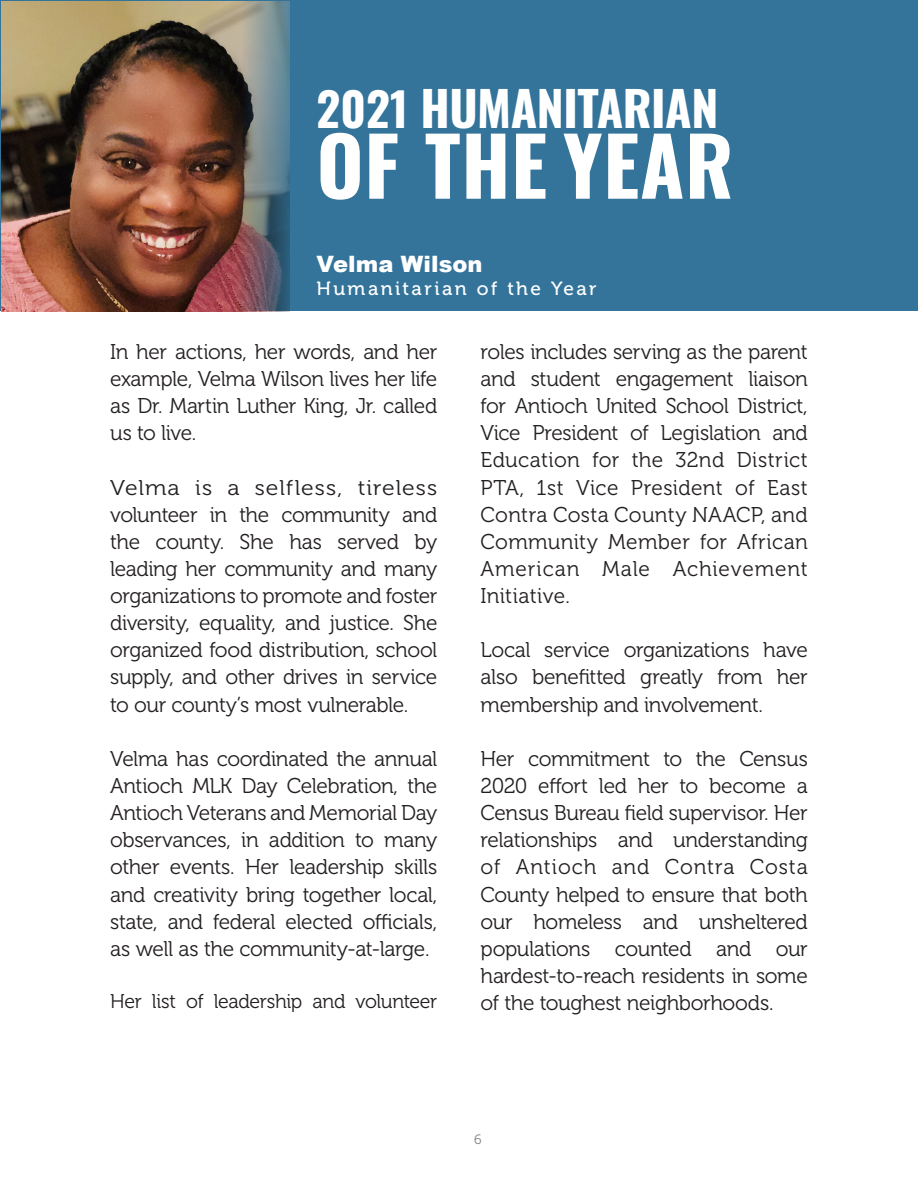
<style>
.page{position:relative;width:918px;height:1188px;background:#fff}
.page>*{position:absolute;margin:0;border:0;box-sizing:border-box;transform-origin:0 0}
.t1{font:700 80.4px "Oswald";letter-spacing:.01em;color:#fff}
.t2{font:700 48.3px "Oswald";letter-spacing:-.01em;color:#fff}
.body{font:900 22.5px "Arial";color:#fff}
.body-2{font:21.3px/27.2px "Museo 300";letter-spacing:-.02em;color:#231f20;text-align:justify}
.body-3{font:21.3px/27.2px "Museo 300";letter-spacing:-.02em;color:#231f20;text-align:justify;scale:1.08 1}
.body-4{font:19.95px "Museo 300";letter-spacing:-.02em;color:#231f20}
.body-5{font:19.05px "Museo 500";letter-spacing:.125em;color:#fff}
.body-6{font:13.5px "Museo 300";color:#808285}
.s1{font-size:46.5px}
</style>
<div class="page">
<div style="left:0;top:0;width:918px;height:311px;background:#34749a"></div>
<img style="left:1px;top:2px;width:289px;height:309px">
<p class="t2" style="left:317px;top:83px;width:403px"><span class="s1">2021</span> HUMANITARIAN</p>
<p class="t1" style="left:317px;top:124px;width:418px">OF THE YEAR</p>
<p class="body" style="left:317px;top:248px;width:167px">Velma Wilson</p>
<p class="body-5" style="left:317px;top:278px;width:281px">Humanitarian of the Year</p>
<p class="body-2" style="left:110px;top:338px;width:329px">In her actions, her words, and her example, Velma Wilson lives her life as Dr. Martin Luther King, Jr. called us to live.</p>
<p class="body-3" style="left:110px;top:474px;width:305px">Velma is a selfless, tireless volunteer in the community and the county. She has served by leading her community and many organizations to promote and foster diversity, equality, and justice. She organized food distribution, school supply, and other drives in service to our county’s most vulnerable.</p>
<p class="body-2" style="left:110px;top:745px;width:329px">Velma has coordinated the annual Antioch MLK Day Celebration, the Antioch Veterans and Memorial Day observances, in addition to many other events. Her leadership skills and creativity bring together local, state, and federal elected officials, as well as the community-at-large.</p>
<p class="body-4" style="left:110px;top:991px;width:329px">Her list of leadership and volunteer</p>
<p class="body-2" style="left:481px;top:338px;width:329px">roles includes serving as the parent and student engagement liaison for Antioch United School District, Vice President of Legislation and Education for the 32nd District PTA, 1st Vice President of East Contra Costa County NAACP, and Community Member for African American Male Achievement Initiative.</p>
<p class="body-2" style="left:481px;top:637px;width:329px">Local service organizations have also benefitted greatly from her membership and involvement.</p>
<p class="body-2" style="left:481px;top:745px;width:329px">Her commitment to the Census 2020 effort led her to become a Census Bureau field supervisor. Her relationships and understanding of Antioch and Contra Costa County helped to ensure that both our homeless and unsheltered populations counted and our hardest-to-reach residents in some of the toughest neighborhoods.</p>
<p class="body-6" style="left:474px;top:1132px;width:9px">6</p>
</div>
